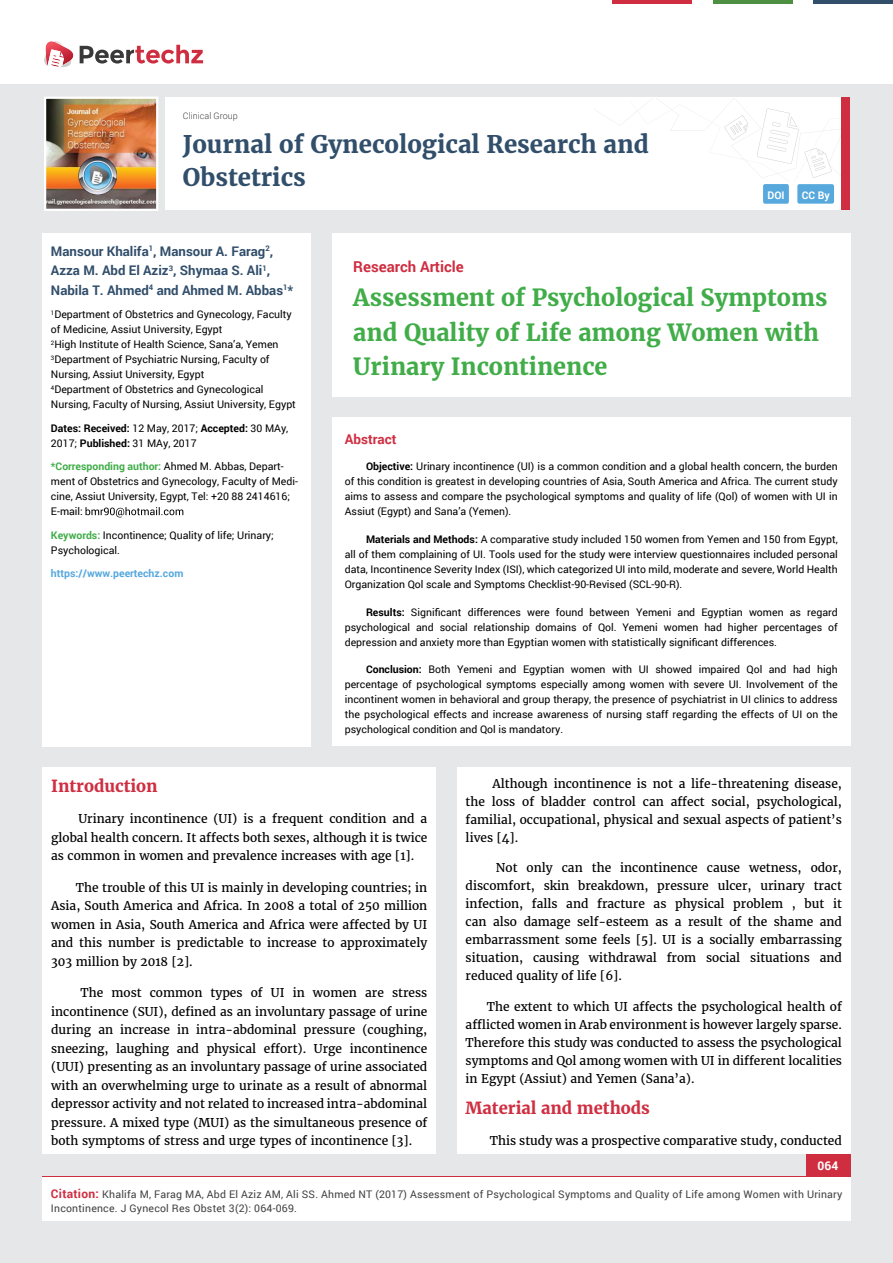
<style>
.page{position:relative;width:893px;height:1263px;background:#e6e7e8}
.page>*{position:absolute;margin:0;border:0;box-sizing:border-box;transform-origin:0 0}
.t1{font:700 24px/33px "Merriweather";color:#314e6b}
.t2{font:700 23.4px/34.5px "Merriweather";color:#41ad49}
.t3{font:700 16.5px "Merriweather";color:#cf2e41}
.t4{font:700 15px "Roboto";color:#cf2e41}
.t5{font:700 13.5px "Roboto";color:#cf2e41}
.t6{font:700 13.2px/19.5px "Roboto";color:#314e6b}
.t7{font:12px/18px "Merriweather";color:#000;text-align:justify}
.t8{font:700 12px "Roboto";color:#fff}
.t9{font:10.5px/15px "Roboto";color:#000;text-align:justify}
.t10{font:10.5px/13.5px "Roboto";letter-spacing:.02em;color:#414042}
.t11{font:700 10.5px/15px "Roboto";color:#000}
.t12{font:700 10.5px "Roboto";color:#56a8dd}
.t13{font:700 10.5px "Roboto";color:#fff}
.t14{font:300 9px "Roboto";color:#414042}
.s1{font-weight:400}
.s2{font-weight:700;color:#41ad49}
.s3{font-weight:700}
.s4{font-weight:700;font-size:12px;color:#cf2e41}
</style>
<div class="page">
<div style="left:165px;top:98px;width:684px;height:112px;background:#fff"></div>
<svg style="left:596px;top:99px;width:245px;height:79px"></svg>
<div style="left:841px;top:98px;width:8px;height:112px;background:#cf2e41"></div>
<img style="left:44px;top:97px;width:114px;height:114px">
<div style="left:0;top:0;width:893px;height:83px;background:#fff"></div>
<svg style="left:44px;top:41px;width:159px;height:27px"></svg>
<div style="left:763px;top:184px;width:26px;height:20px;background:#56a8dd;border-radius:2px"></div>
<div style="left:797px;top:184px;width:37px;height:20px;background:#56a8dd;border-radius:2px"></div>
<hr style="left:713px;top:0;width:79px;height:3px;background:#4d9041">
<hr style="left:612px;top:0;width:80px;height:3px;background:#cf2e41">
<hr style="left:813px;top:0;width:80px;height:3px;background:#314e6b">
<div style="left:806px;top:1154px;width:44px;height:51px;background:#cf2e41"></div>
<div style="left:42px;top:1177px;width:809px;height:43px;background:#fff"></div>
<div style="left:332px;top:418px;width:518px;height:328px;background:#fff"></div>
<div style="left:332px;top:233px;width:518px;height:163px;background:#fff"></div>
<div style="left:42px;top:233px;width:269px;height:513px;background:#fff"></div>
<svg style="left:85px;top:507px;width:98px;height:10px"></svg>
<div style="left:43px;top:767px;width:393px;height:387px;background:#fff"></div>
<div style="left:457px;top:767px;width:393px;height:387px;background:#fff"></div>
<p class="t14" style="left:183px;top:110px;width:56px">Clinical Group</p>
<h1 class="t1" style="left:183px;top:128px;width:467px">Journal of Gynecological Research and<br>Obstetrics</h1>
<p class="t13" style="left:767px;top:188px;width:19px">DOI</p>
<p class="t13" style="left:802px;top:188px;width:29px">CC By</p>
<p class="t6" style="left:51px;top:241px;width:244px">Mansour Khalifa<sup>1</sup>, Mansour A. Farag<sup>2</sup>,<br>Azza M. Abd El Aziz<sup>3</sup>, Shymaa S. Ali<sup>1</sup>,<br>Nabila T. Ahmed<sup>4</sup> and Ahmed M. Abbas<sup>1</sup>*</p>
<p class="t9" style="left:51px;top:307px;width:246px;text-align:left"><sup>1</sup>Department of Obstetrics and Gynecology, Faculty of Medicine, Assiut University, Egypt<br><sup>2</sup>High Institute of Health Science, Sana’a, Yemen <sup>3</sup>Department of Psychiatric Nursing, Faculty of Nursing, Assiut University, Egypt<br><sup>4</sup>Department of Obstetrics and Gynecological Nursing, Faculty of Nursing, Assiut University, Egypt</p>
<p class="t11" style="left:51px;top:420px;width:239px">Dates: Received: <span class="s1">12 May, 2017;</span> Accepted: <span class="s1">30 MAy,<br>2017;</span> Published: <span class="s1">31 MAy, 2017</span></p>
<p class="t9" style="left:51px;top:459px;width:248px;text-align:left"><span class="s2">*Corresponding author:</span> Ahmed M. Abbas, Depart&shy;ment of Obstetrics and Gynecology, Faculty of Medi&shy;cine, Assiut University, Egypt, Tel: +20 88 2414616; E-mail:</p>
<p class="t9" style="left:51px;top:527px;width:224px"><span class="s2">Keywords:</span> Incontinence; Quality of life; Urinary;<br>Psychological.</p>
<p class="t12" style="left:51px;top:566px;width:134px">https://www.peertechz.com</p>
<h3 class="t4" style="left:353px;top:256px;width:112px">Research Article</h3>
<h2 class="t2" style="left:353px;top:280px;width:476px">Assessment of Psychological Symptoms and Quality of Life among Women with<br>Urinary Incontinence</h2>
<p class="t5" style="left:345px;top:430px;width:53px">Abstract</p>
<p class="t9" style="left:345px;top:458px;width:494px;text-indent:21px"><span class="s3">Objective:</span> Urinary incontinence (UI) is a common condition and a global health concern, the burden of this condition is greatest in developing countries of Asia, South America and Africa. The current study aims to assess and compare the psychological symptoms and quality of life (Qol) of women with UI in Assiut (Egypt) and Sana’a (Yemen).</p>
<p class="t9" style="left:345px;top:531px;width:494px;text-indent:21px"><span class="s3">Materials and Methods:</span> A comparative study included 150 women from Yemen and 150 from Egypt, all of them complaining of UI. Tools used for the study were interview questionnaires included personal data, Incontinence Severity Index (ISI), which categorized UI into mild, moderate and severe, World Health Organization Qol scale and Symptoms Checklist-90-Revised (SCL-90-R).</p>
<p class="t9" style="left:345px;top:604px;width:494px;text-indent:21px"><span class="s3">Results:</span> Significant differences were found between Yemeni and Egyptian women as regard psychological and social relationship domains of Qol. Yemeni women had higher percentages of depression and anxiety more than Egyptian women with statistically significant differences.</p>
<p class="t9" style="left:345px;top:662px;width:494px;text-indent:21px"><span class="s3">Conclusion:</span> Both Yemeni and Egyptian women with UI showed impaired Qol and had high percentage of psychological symptoms especially among women with severe UI. Involvement of the incontinent women in behavioral and group therapy, the presence of psychiatrist in UI clinics to address the psychological effects and increase awareness of nursing staff regarding the effects of UI on the psychological condition and Qol is mandatory.</p>
<h3 class="t3" style="left:51px;top:776px;width:108px">Introduction</h3>
<p class="t7" style="left:51px;top:810px;width:378px;line-height:18.6px;text-indent:27px">Urinary incontinence (UI) is a frequent condition and a global health concern. It affects both sexes, although it is twice as common in women and prevalence increases with age [1].</p>
<p class="t7" style="left:51px;top:878px;width:378px;line-height:18.5px;text-indent:25px">The trouble of this UI is mainly in developing countries; in Asia, South America and Africa. In 2008 a total of 250 million women in Asia, South America and Africa were affected by UI and this number is predictable to increase to approximately 303 million by 2018 [2].</p>
<p class="t7" style="left:51px;top:984px;width:378px;line-height:18.5px;text-indent:29px">The most common types of UI in women are stress incontinence (SUI), defined as an involuntary passage of urine during an increase in intra-abdominal pressure (coughing, sneezing, laughing and physical effort). Urge incontinence (UUI) presenting as an involuntary passage of urine associated with an overwhelming urge to urinate as a result of abnormal depressor activity and not related to increased intra-abdominal pressure. A mixed type (MUI) as the simultaneous presence of both symptoms of stress and urge types of incontinence [3].</p>
<p class="t7" style="left:466px;top:774px;width:378px;text-indent:27px">Although incontinence is not a life-threatening disease, the loss of bladder control can affect social, psychological, familial, occupational, physical and sexual aspects of patient’s lives [4].</p>
<p class="t7" style="left:466px;top:859px;width:378px;text-indent:30px">Not only can the incontinence cause wetness, odor, discomfort, skin breakdown, pressure ulcer, urinary tract infection, falls and fracture as physical problem , but it can also damage self-esteem as a result of the shame and embarrassment some feels [5]. UI is a socially embarrassing situation, causing withdrawal from social situations and reduced quality of life [6].</p>
<p class="t7" style="left:466px;top:998px;width:378px;text-indent:21px">The extent to which UI affects the psychological health of afflicted women in Arab environment is however largely sparse.<br>Therefore this study was conducted to assess the psychological symptoms and Qol among women with UI in different localities in Egypt (Assiut) and Yemen (Sana’a).</p>
<h3 class="t3" style="left:466px;top:1098px;width:186px">Material and methods</h3>
<p class="t7" style="left:490px;top:1131px;width:353px">This study was a prospective comparative study, conducted</p>
<p class="t8" style="left:817px;top:1158px;width:22px">064</p>
<p class="t10" style="left:51px;top:1188px;width:793px"><span class="s4">Citation:</span> Khalifa M, Farag MA, Abd El Aziz AM, Ali SS. Ahmed NT (2017) Assessment of Psychological Symptoms and Quality of Life among Women with Urinary<br>Incontinence. J Gynecol Res Obstet 3(2): 064-069.</p>
</div>
